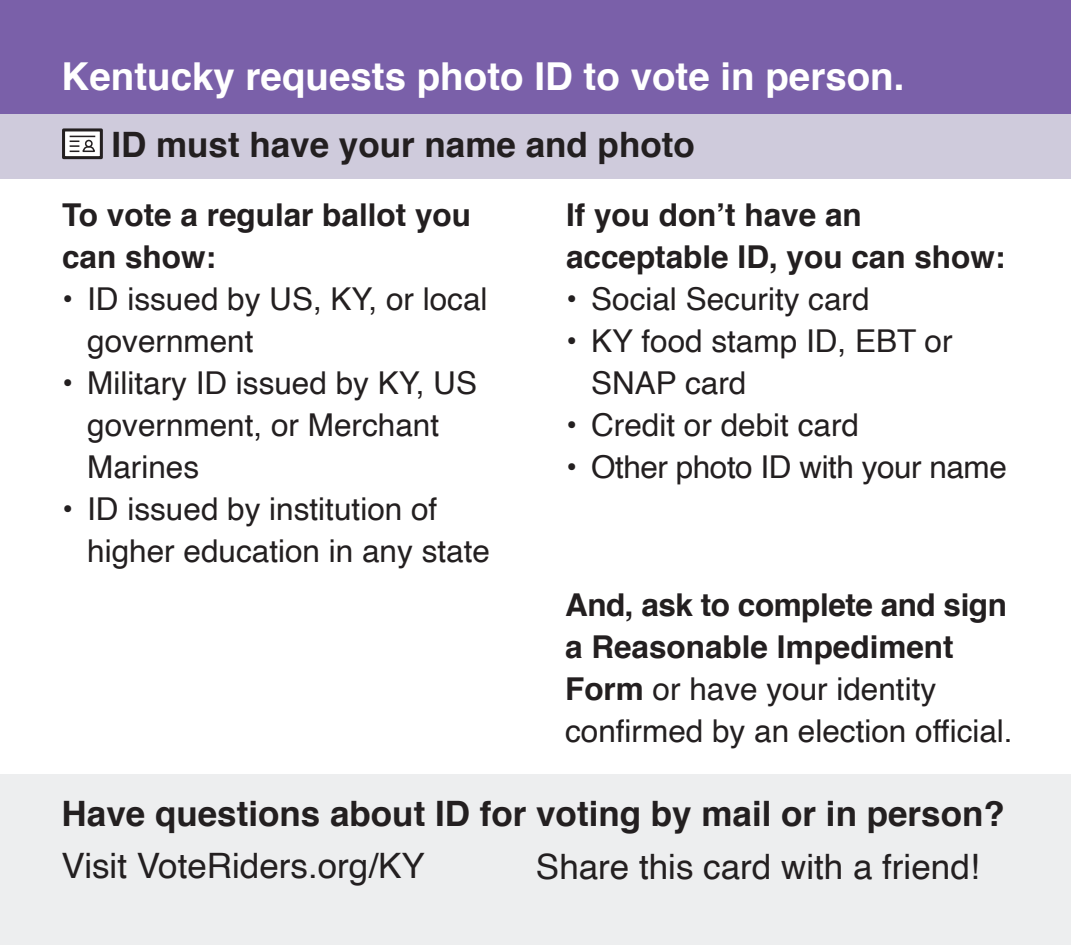
<style>
.page{position:relative;width:1071px;height:945px;background:#fff}
.page>*{position:absolute;margin:0;border:0;box-sizing:border-box;transform-origin:0 0}
.t1{font:700 38.5px "Helvetica";color:#fff}
.t2{font:700 35px "Helvetica";color:#231f20}
.t3{font:35px "Helvetica";color:#231f20}
.t4{font:31.5px "Helvetica";color:#231f20}
.t5{font:700 31.5px/42px "Helvetica";color:#231f20}
.s1{font-weight:400}
</style>
<div class="page">
<div style="left:0;top:0;width:1071px;height:114px;background:#7a60a9"></div>
<div style="left:0;top:114px;width:1071px;height:65px;background:#cfcbdc"></div>
<div style="left:62px;top:128px;width:41px;height:31px;background:#fff;border:3px solid #231f20"></div>
<svg style="left:70px;top:136px;width:26px;height:17px"></svg>
<div style="left:0;top:774px;width:1071px;height:171px;background:#edeeef"></div>
<p class="t1" style="left:62px;top:62px;width:844px">Kentucky requests photo ID to vote in person.</p>
<p class="t2" style="left:111px;top:131px;width:585px">ID must have your name and photo</p>
<p class="t5" style="left:62px;top:197px;width:411px">To vote a regular ballot you can show:</p>
<p class="t4" style="left:62px;top:287px;width:427px">ï ID issued by US, KY, or local</p>
<p class="t4" style="left:87px;top:329px;width:168px">government</p>
<p class="t4" style="left:62px;top:371px;width:416px">ï Military ID issued by KY, US</p>
<p class="t4" style="left:87px;top:413px;width:353px">government, or Merchant</p>
<p class="t4" style="left:87px;top:455px;width:114px">Marines</p>
<p class="t4" style="left:62px;top:497px;width:377px">ï ID issued by institution of</p>
<p class="t4" style="left:87px;top:539px;width:404px">higher education in any state</p>
<p class="t5" style="left:566px;top:195px;width:441px">If you don’t have an acceptable ID, you can show:</p>
<p class="t4" style="left:566px;top:287px;width:305px">ï Social Security card</p>
<p class="t4" style="left:566px;top:329px;width:388px">ï KY food stamp ID, EBT or</p>
<p class="t4" style="left:591px;top:371px;width:157px">SNAP card</p>
<p class="t4" style="left:566px;top:413px;width:295px">ï Credit or debit card</p>
<p class="t4" style="left:566px;top:455px;width:442px">ï Other photo ID with your name</p>
<p class="t5" style="left:565px;top:587px;width:449px">And, ask to complete and sign a Reasonable Impediment<br>Form <span class="s1">or have your identity confirmed by an election official.</span></p>
<p class="t2" style="left:62px;top:800px;width:945px">Have questions about ID for voting by mail or in person?</p>
<p class="t3" style="left:62px;top:852px;width:365px">Visit VoteRiders.org/KY</p>
<p class="t3" style="left:536px;top:853px;width:445px">Share this card with a friend!</p>
</div>
